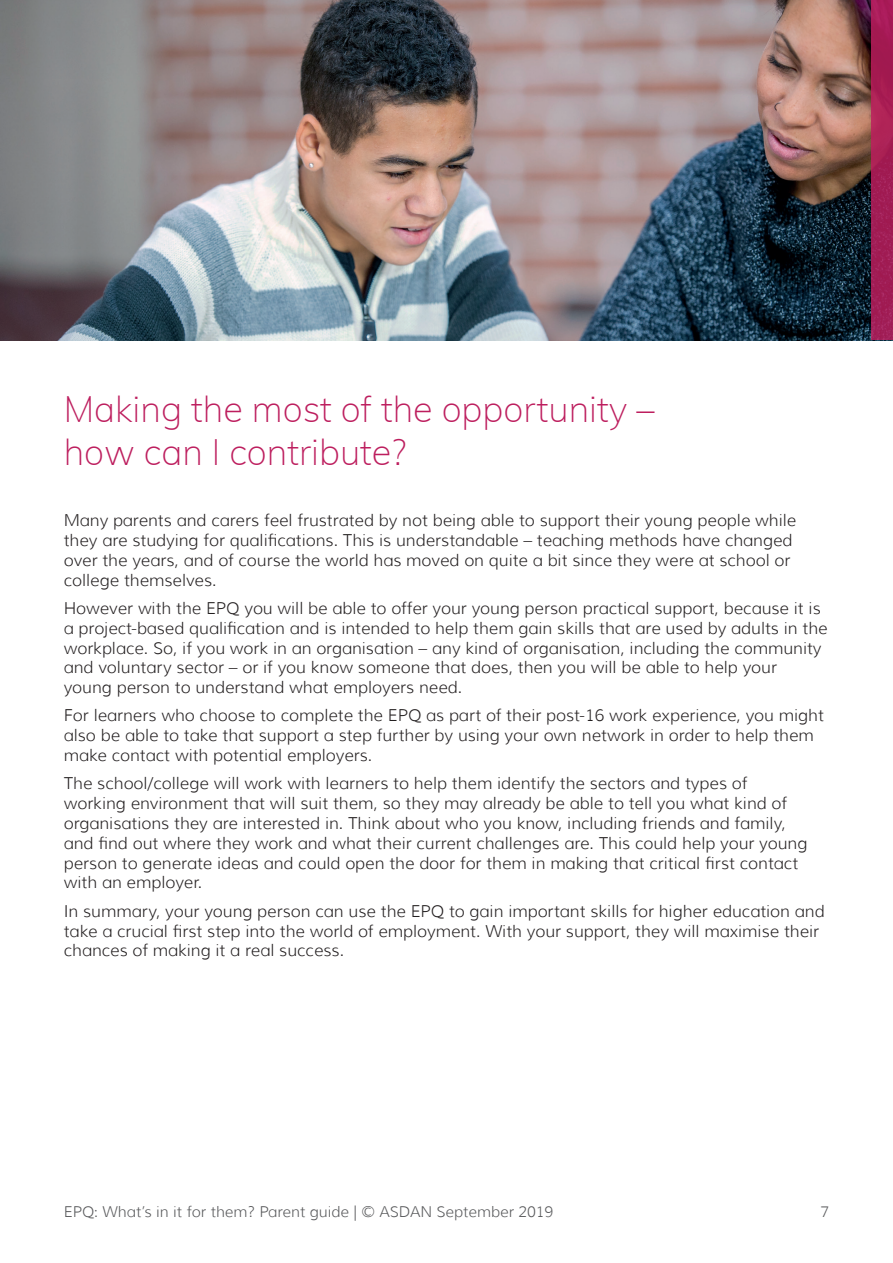
<style>
.page{position:relative;width:893px;height:1263px;background:#fff}
.page>*{position:absolute;margin:0;border:0;box-sizing:border-box;transform-origin:0 0}
.Heading_1{font:200 36px/43.2px "Muli";color:#bd1e5e}
.Challenge_text_11pt{font:300 16.5px/19.8px "Muli";color:#231f20}
.t1{font:300 15px "Muli";color:#57585a}
</style>
<div class="page">
<img style="left:0;top:0;width:872px;height:340px">
<div style="left:872px;top:0;width:21px;height:340px;background:linear-gradient(to bottom,#a91c54,#a11f56)"></div>
<p class="Heading_1" style="left:64px;top:385px;width:592px">Making the most of the opportunity – how can I contribute?</p>
<p class="Challenge_text_11pt" style="left:64px;top:510px;width:734px">Many parents and carers feel frustrated by not being able to support their young people while they are studying for qualifications. This is understandable – teaching methods have changed over the years, and of course the world has moved on quite a bit since they were at school or college themselves.</p>
<p class="Challenge_text_11pt" style="left:64px;top:598px;width:765px">However with the EPQ you will be able to offer your young person practical support, because it is a project-based qualification and is intended to help them gain skills that are used by adults in the workplace. So, if you work in an organisation – any kind of organisation, including the community and voluntary sector – or if you know someone that does, then you will be able to help your young person to understand what employers need.</p>
<p class="Challenge_text_11pt" style="left:64px;top:706px;width:762px">For learners who choose to complete the EPQ as part of their post-16 work experience, you might also be able to take that support a step further by using your own network in order to help them make contact with potential employers.</p>
<p class="Challenge_text_11pt" style="left:64px;top:774px;width:745px">The school/college will work with learners to help them identify the sectors and types of working environment that will suit them, so they may already be able to tell you what kind of organisations they are interested in. Think about who you know, including friends and family, and find out where they work and what their current challenges are. This could help your young person to generate ideas and could open the door for them in making that critical first contact with an employer.</p>
<p class="Challenge_text_11pt" style="left:64px;top:901px;width:762px">In summary, your young person can use the EPQ to gain important skills for higher education and take a crucial first step into the world of employment. With your support, they will maximise their chances of making it a real success.</p>
<p class="t1" style="left:64px;top:1202px;width:491px">EPQ: What’s in it for them? Parent guide | © ASDAN September 2019</p>
<p class="t1" style="left:820px;top:1202px;width:10px">7</p>
</div>
